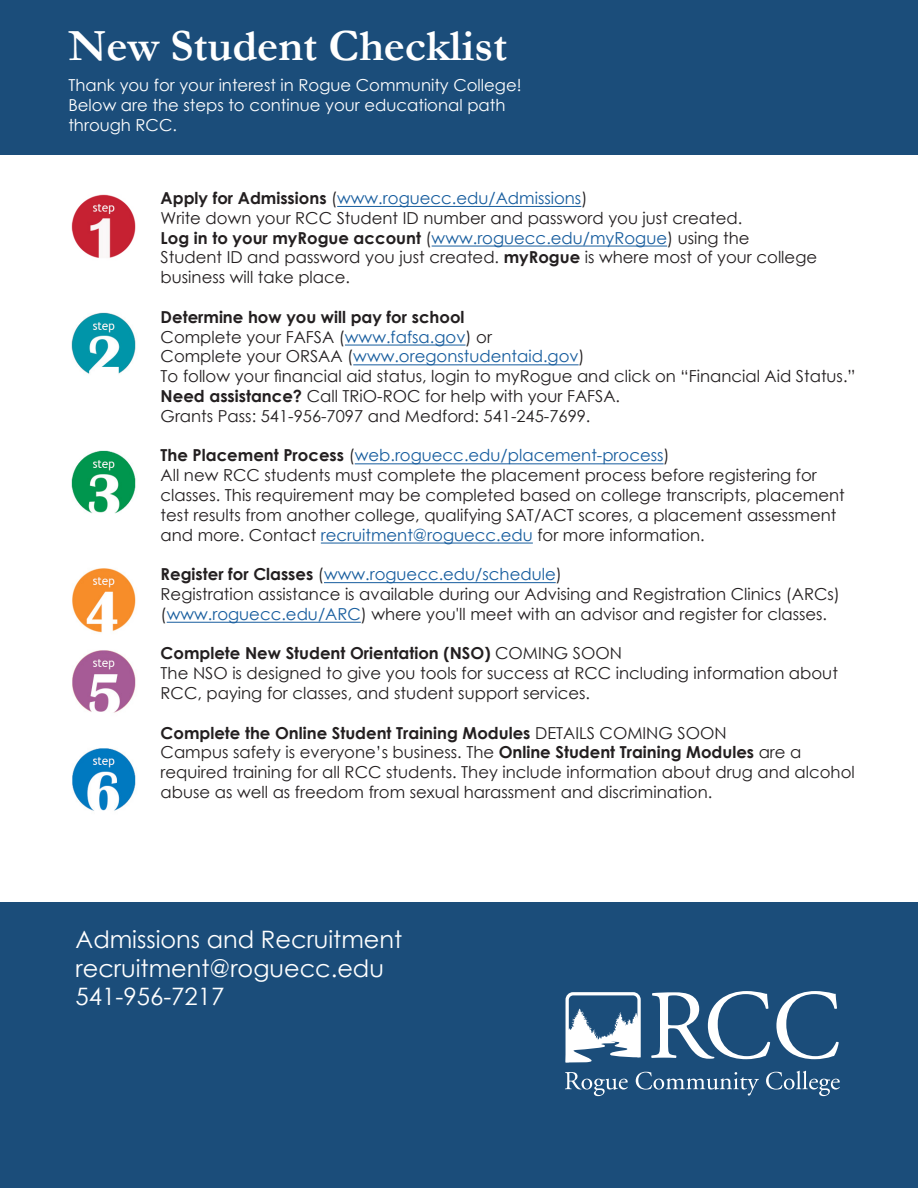
<style>
.page{position:relative;width:918px;height:1188px;background:#fff}
.page>*{position:absolute;margin:0;border:0;box-sizing:border-box;transform-origin:0 0}
.t1{font:700 45px "Garamond";color:#fff}
.t2{font:24px "Century Gothic";color:#fff}
.t3{font:16.5px/19.8px "Century Gothic";color:#231f20}
.t4{font:16.5px/19.8px "Century Gothic";color:#fff}
.t5{font:700 9.6px/11.6px "Century Gothic";color:#fff;text-align:center}
.s1{font-weight:700}
.s2{color:#175d9e}
</style>
<div class="page">
<div style="left:0;top:0;width:918px;height:155px;background:#1b4d7a"></div>
<img style="left:71px;top:194px;width:65px;height:64px">
<img style="left:71px;top:312px;width:65px;height:62px">
<img style="left:71px;top:450px;width:65px;height:64px">
<img style="left:72px;top:568px;width:64px;height:65px">
<img style="left:72px;top:650px;width:64px;height:63px">
<img style="left:72px;top:748px;width:64px;height:63px">
<div style="left:0;top:903px;width:918px;height:285px;background:#1b4d7a"></div>
<svg style="left:565px;top:991px;width:275px;height:106px"></svg>
<hr style="left:337px;top:206px;width:244px;height:1px;background:#175d9e">
<hr style="left:432px;top:246px;width:235px;height:1px;background:#175d9e">
<hr style="left:345px;top:345px;width:121px;height:1px;background:#175d9e">
<hr style="left:353px;top:364px;width:226px;height:1px;background:#175d9e">
<hr style="left:355px;top:463px;width:309px;height:1px;background:#175d9e">
<hr style="left:321px;top:543px;width:212px;height:1px;background:#175d9e">
<hr style="left:324px;top:582px;width:232px;height:1px;background:#175d9e">
<hr style="left:167px;top:622px;width:194px;height:1px;background:#175d9e">
<p class="t1" style="left:68px;top:15px;width:440px">New Student Checklist</p>
<p class="t4" style="left:68px;top:75px;width:455px">Thank you for your interest in Rogue Community College!<br>Below are the steps to continue your educational path through RCC.</p>
<p class="t3" style="left:161px;top:188px;width:658px"><span class="s1">Apply for Admissions</span> (<span class="s2">www.roguecc.edu/Admissions</span>)<br>Write down your RCC Student ID number and password you just created.<br><span class="s1">Log in to your myRogue account</span> (<span class="s2">www.roguecc.edu/myRogue</span>) using the<br>Student ID and password you just created. <span class="s1">myRogue</span> is where most of your college business will take place.</p>
<p class="t3" style="left:161px;top:307px;width:696px"><span class="s1">Determine how you will pay for school<br></span>Complete your FAFSA (<span class="s2">www.fafsa.gov</span>) or<br>Complete your ORSAA (<span class="s2">www.oregonstudentaid.gov</span>)<br>To follow your financial aid status, login to myRogue and click on “Financial Aid Status.” <span class="s1">Need assistance?</span> Call TRiO-ROC for help with your FAFSA.<br>Grants Pass: 541-956-7097 and Medford: 541-245-7699.</p>
<p class="t3" style="left:161px;top:445px;width:686px"><span class="s1">The Placement Process</span> (<span class="s2">web.roguecc.edu/placement-process</span>)<br>All new RCC students must complete the placement process before registering for classes. This requirement may be completed based on college transcripts, placement test results from another college, qualifying SAT/ACT scores, a placement assessment and more. Contact <span class="s2">recruitment@roguecc.edu</span> for more information.</p>
<p class="t3" style="left:161px;top:564px;width:681px"><span class="s1">Register for Classes</span> (<span class="s2">www.roguecc.edu/schedule</span>)<br>Registration assistance is available during our Advising and Registration Clinics (ARCs) (<span class="s2">www.roguecc.edu/ARC</span>) where you'll meet with an advisor and register for classes.</p>
<p class="t3" style="left:161px;top:643px;width:679px"><span class="s1">Complete New Student Orientation (NSO)</span> COMING SOON<br>The NSO is designed to give you tools for success at RCC including information about<br>RCC, paying for classes, and student support services.</p>
<p class="t3" style="left:161px;top:722px;width:696px"><span class="s1">Complete the Online Student Training Modules</span> DETAILS COMING SOON<br>Campus safety is everyone’s business. The <span class="s1">Online Student Training Modules</span> are a required training for all RCC students. They include information about drug and alcohol abuse as well as freedom from sexual harassment and discrimination.</p>
<p class="t2" style="left:76px;top:922px;width:328px">Admissions and Recruitment</p>
<p class="t2" style="left:76px;top:951px;width:310px">recruitment@roguecc.edu</p>
<p class="t2" style="left:76px;top:980px;width:150px">541-956-7217</p>
<p class="t5" style="left:185px;top:972px;width:71px">FINANCIAL AID<br>PRIORITY</p>
<p class="t5" style="left:131px;top:990px;width:25px">TERM</p>
</div>
